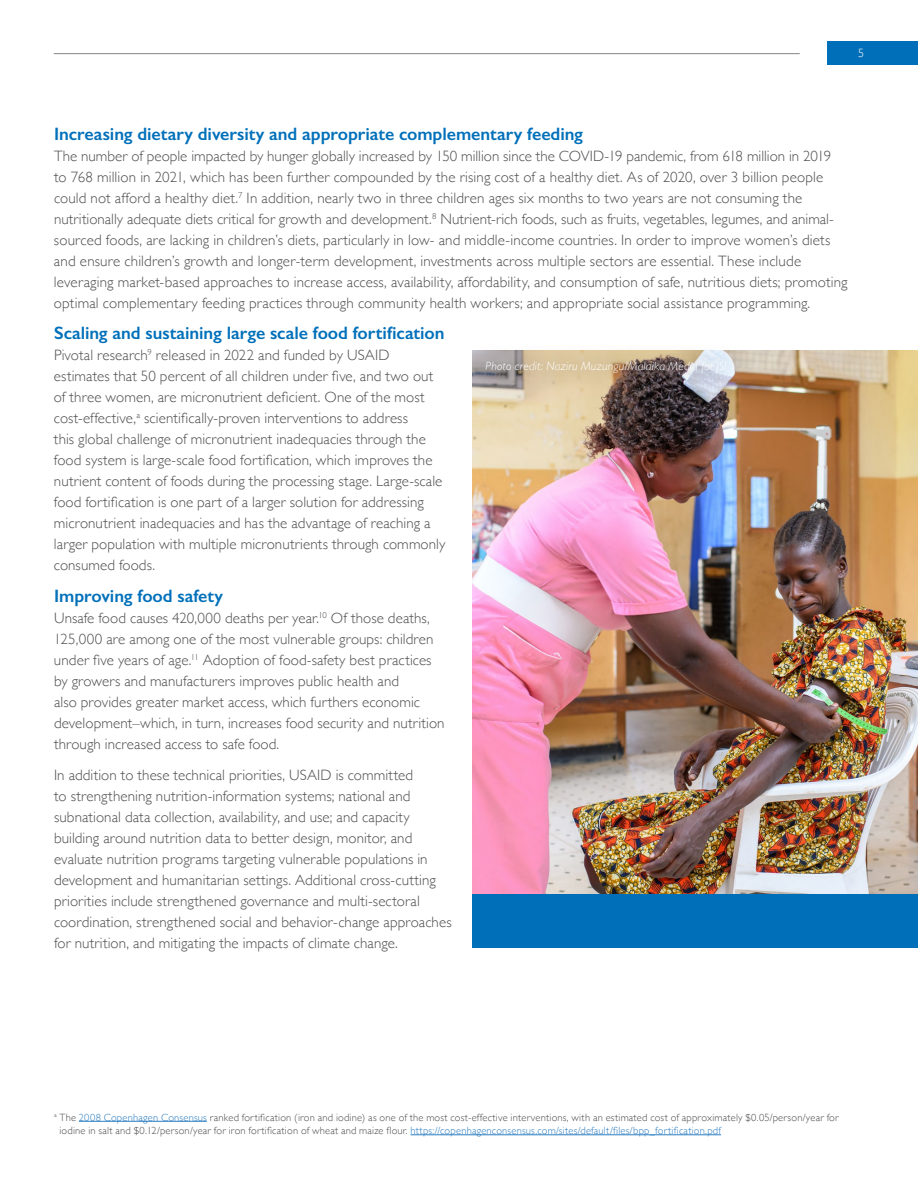
<style>
.page{position:relative;width:918px;height:1188px;background:#fff}
.page>*{position:absolute;margin:0;border:0;box-sizing:border-box;transform-origin:0 0}
.t1{font:600 18px "Gill Sans";letter-spacing:-.005em;color:#0070ba}
.t2{font:300 15px/21px "Gill Sans";letter-spacing:.005em;color:#4d4d4f}
.t3{font:italic 300 12px "Gill Sans";letter-spacing:.02em;color:#fff}
.t4{font:300 12px "Gill Sans";color:#fff}
.t5{font:300 10.5px/13.5px "Gill Sans";letter-spacing:.02em;color:#4d4d4f}
.s1{color:#2b7dc1}
</style>
<div class="page">
<div style="left:827px;top:42px;width:91px;height:23px;background:#006fb9"></div>
<hr style="left:54px;top:53px;width:746px;height:1px;background:#858482">
<img style="left:472px;top:350px;width:446px;height:544px">
<div style="left:472px;top:894px;width:446px;height:54px;background:#006fb9"></div>
<div style="left:467px;top:341px;width:279px;height:51px;background:#000;opacity:.75"></div>
<hr style="left:79px;top:1121px;width:128px;height:1px;background:#2b7dc1">
<hr style="left:411px;top:1135px;width:310px;height:1px;background:#2b7dc1">
<p class="t4" style="left:858px;top:44px;width:7px">5</p>
<h4 class="t1" style="left:54px;top:123px;width:531px">Increasing dietary diversity and appropriate complementary feeding</h4>
<p class="t2" style="left:54px;top:145px;width:795px">The number of people impacted by hunger globally increased by 150 million since the COVID-19 pandemic, from 618 million in 2019 to 768 million in 2021, which has been further compounded by the rising cost of a healthy diet. As of 2020, over 3 billion people could not afford a healthy diet.<sup>7</sup> In addition, nearly two in three children ages six months to two years are not consuming the nutritionally adequate diets critical for growth and development.<sup>8</sup> Nutrient-rich foods, such as fruits, vegetables, legumes, and animal&shy;sourced foods, are lacking in children’s diets, particularly in low- and middle-income countries. In order to improve women’s diets and ensure children’s growth and longer-term development, investments across multiple sectors are essential. These include leveraging market-based approaches to increase access, availability, affordability, and consumption of safe, nutritious diets; promoting optimal complementary feeding practices through community health workers; and appropriate social assistance programming.</p>
<h4 class="t1" style="left:54px;top:322px;width:392px">Scaling and sustaining large scale food fortification</h4>
<p class="t2" style="left:54px;top:344px;width:393px">Pivotal research<sup>9</sup> released in 2022 and funded by USAID estimates that 50 percent of all children under five, and two out of three women, are micronutrient deficient. One of the most cost-effective,<sup>a</sup> scientifically-proven interventions to address<br>this global challenge of micronutrient inadequacies through the food system is large-scale food fortification, which improves the nutrient content of foods during the processing stage. Large-scale food fortification is one part of a larger solution for addressing micronutrient inadequacies and has the advantage of reaching a larger population with multiple micronutrients through commonly consumed foods.</p>
<h4 class="t1" style="left:54px;top:585px;width:171px">Improving food safety</h4>
<p class="t2" style="left:54px;top:607px;width:392px">Unsafe food causes 420,000 deaths per year.<sup>10</sup> Of those deaths, 125,000 are among one of the most vulnerable groups: children under five years of age.<sup>11</sup> Adoption of food-safety best practices by growers and manufacturers improves public health and<br>also provides greater market access, which furthers economic development–which, in turn, increases food security and nutrition through increased access to safe food.</p>
<p class="t2" style="left:54px;top:764px;width:399px">In addition to these technical priorities, USAID is committed<br>to strengthening nutrition-information systems; national and subnational data collection, availability, and use; and capacity building around nutrition data to better design, monitor, and evaluate nutrition programs targeting vulnerable populations in development and humanitarian settings. Additional cross-cutting priorities include strengthened governance and multi-sectoral coordination, strengthened social and behavior-change approaches for nutrition, and mitigating the impacts of climate change.</p>
<p class="t3" style="left:486px;top:359px;width:242px">Photo credit: Naziru Muzungu/Malaika Media for JSI</p>
<p class="t5" style="left:59px;top:1110px;width:781px;text-indent:-5px"><sup>a</sup> The <span class="s1">2008 Copenhagen Consensus</span> ranked fortification (iron and iodine) as one of the most cost-effective interventions, with an estimated cost of approximately $0.05/person/year for iodine in salt and $0.12/person/year for iron fortification of wheat and maize flour. <span class="s1">https://copenhagenconsensus.com/sites/default/files/bpp_fortification.pdf</span></p>
</div>
